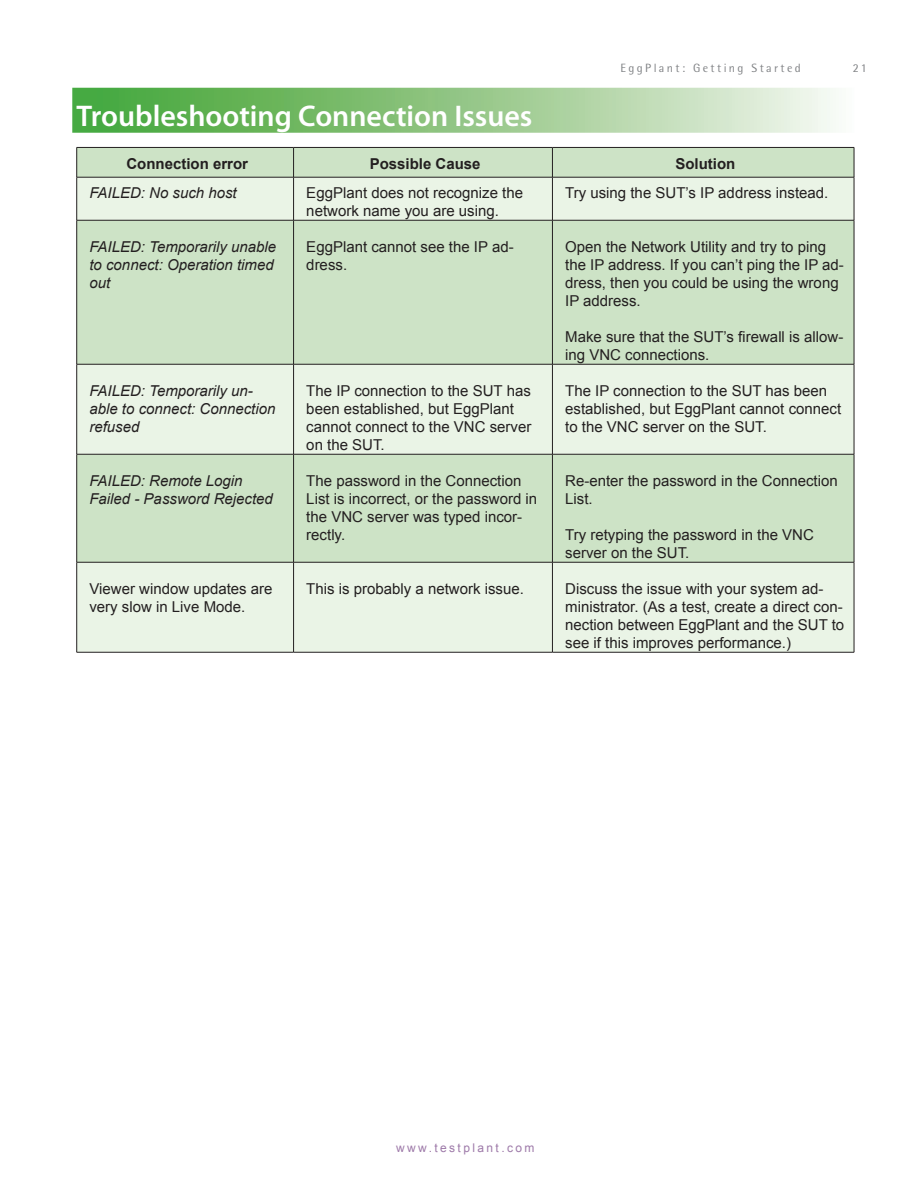
<style>
.page{position:relative;width:918px;height:1188px;background:#fff}
.page>*{position:absolute;margin:0;border:0;box-sizing:border-box;transform-origin:0 0}
.t1{font:600 30px "Myriad Pro";color:#fff}
.t2{font:15px/18px "Arial";color:#231f20}
.t3{font:italic 15px/18px "Arial";color:#231f20}
.t4{font:700 15px "Arial";color:#231f20}
.t5{font:12px "Rotis Semi Sans";letter-spacing:.2em;color:#808285}
.t6{font:12px "Arial";letter-spacing:.2em;color:#9e7aa9}
</style>
<div class="page">
<svg style="left:72px;top:88px;width:761px;height:45px;background:#95c98a"></svg>
<div style="left:77px;top:178px;width:777px;height:474px;background:#eaf4e6"></div>
<svg style="left:77px;top:221px;width:777px;height:341px;background:#d3e6cd"></svg>
<svg style="left:76px;top:147px;width:779px;height:30px;background:#c5d9be"></svg>
<hr style="left:77px;top:177px;width:217px;height:1px;background:#231f20">
<hr style="left:76px;top:177px;width:1px;height:43px;background:#231f20">
<hr style="left:294px;top:177px;width:258px;height:1px;background:#231f20">
<hr style="left:293px;top:177px;width:1px;height:43px;background:#231f20">
<hr style="left:552px;top:177px;width:302px;height:1px;background:#231f20">
<hr style="left:552px;top:177px;width:1px;height:43px;background:#231f20">
<hr style="left:854px;top:177px;width:1px;height:43px;background:#231f20">
<hr style="left:77px;top:220px;width:217px;height:1px;background:#231f20">
<hr style="left:76px;top:220px;width:1px;height:144px;background:#231f20">
<hr style="left:294px;top:220px;width:258px;height:1px;background:#231f20">
<hr style="left:293px;top:220px;width:1px;height:144px;background:#231f20">
<hr style="left:552px;top:220px;width:302px;height:1px;background:#231f20">
<hr style="left:552px;top:220px;width:1px;height:144px;background:#231f20">
<hr style="left:854px;top:220px;width:1px;height:144px;background:#231f20">
<hr style="left:77px;top:364px;width:217px;height:1px;background:#231f20">
<hr style="left:76px;top:364px;width:1px;height:90px;background:#231f20">
<hr style="left:294px;top:364px;width:258px;height:1px;background:#231f20">
<hr style="left:293px;top:364px;width:1px;height:90px;background:#231f20">
<hr style="left:552px;top:364px;width:302px;height:1px;background:#231f20">
<hr style="left:552px;top:364px;width:1px;height:90px;background:#231f20">
<hr style="left:854px;top:364px;width:1px;height:90px;background:#231f20">
<hr style="left:77px;top:454px;width:217px;height:1px;background:#231f20">
<hr style="left:76px;top:454px;width:1px;height:108px;background:#231f20">
<hr style="left:294px;top:454px;width:258px;height:1px;background:#231f20">
<hr style="left:293px;top:454px;width:1px;height:108px;background:#231f20">
<hr style="left:552px;top:454px;width:302px;height:1px;background:#231f20">
<hr style="left:552px;top:454px;width:1px;height:108px;background:#231f20">
<hr style="left:854px;top:454px;width:1px;height:108px;background:#231f20">
<hr style="left:77px;top:562px;width:217px;height:1px;background:#231f20">
<hr style="left:76px;top:562px;width:1px;height:90px;background:#231f20">
<hr style="left:294px;top:562px;width:258px;height:1px;background:#231f20">
<hr style="left:293px;top:562px;width:1px;height:90px;background:#231f20">
<hr style="left:552px;top:562px;width:302px;height:1px;background:#231f20">
<hr style="left:552px;top:562px;width:1px;height:90px;background:#231f20">
<hr style="left:854px;top:562px;width:1px;height:90px;background:#231f20">
<hr style="left:77px;top:652px;width:217px;height:1px;background:#231f20">
<hr style="left:294px;top:652px;width:258px;height:1px;background:#231f20">
<hr style="left:552px;top:652px;width:302px;height:1px;background:#231f20">
<p class="t5" style="left:620px;top:61px;width:182px">EggPlant: Getting Started</p>
<p class="t5" style="left:853px;top:61px;width:15px">21</p>
<h1 class="t1" style="left:77px;top:97px;width:457px">Troubleshooting Connection Issues</h1>
<p class="t4" style="left:126px;top:154px;width:123px">Connection error</p>
<p class="t4" style="left:370px;top:154px;width:112px">Possible Cause</p>
<p class="t4" style="left:675px;top:154px;width:61px">Solution</p>
<p class="t3" style="left:89px;top:184px;width:149px">FAILED: No such host</p>
<p class="t2" style="left:306px;top:184px;width:218px">EggPlant does not recognize the network name you are using.</p>
<p class="t2" style="left:565px;top:184px;width:265px">Try using the SUT’s IP address instead.</p>
<p class="t3" style="left:89px;top:238px;width:188px">FAILED: Temporarily unable to connect: Operation timed out</p>
<p class="t2" style="left:306px;top:238px;width:209px">EggPlant cannot see the IP ad&shy;dress.</p>
<p class="t2" style="left:565px;top:238px;width:280px">Open the Network Utility and try to ping the IP address. If you can’t ping the IP ad&shy;dress, then you could be using the wrong<br>IP address.</p>
<p class="t2" style="left:565px;top:328px;width:280px">Make sure that the SUT’s firewall is allow&shy;ing VNC connections.</p>
<p class="t3" style="left:89px;top:382px;width:187px">FAILED: Temporarily un&shy;able to connect: Connection refused</p>
<p class="t2" style="left:306px;top:382px;width:227px">The IP connection to the SUT has been established, but EggPlant cannot connect to the VNC server on the SUT.</p>
<p class="t2" style="left:565px;top:382px;width:277px">The IP connection to the SUT has been established, but EggPlant cannot connect to the VNC server on the SUT.</p>
<p class="t3" style="left:89px;top:472px;width:185px">FAILED: Remote Login<br>Failed - Password Rejected</p>
<p class="t2" style="left:306px;top:472px;width:232px">The password in the Connection<br>List is incorrect, or the password in the VNC server was typed incor&shy;rectly.</p>
<p class="t2" style="left:565px;top:472px;width:274px">Re-enter the password in the Connection<br>List.</p>
<p class="t2" style="left:565px;top:526px;width:250px">Try retyping the password in the VNC server on the SUT.</p>
<p class="t2" style="left:89px;top:580px;width:185px">Viewer window updates are very slow in Live Mode.</p>
<p class="t2" style="left:306px;top:580px;width:219px">This is probably a network issue.</p>
<p class="t2" style="left:565px;top:580px;width:281px">Discuss the issue with your system ad&shy;ministrator. (As a test, create a direct con&shy;nection between EggPlant and the SUT to see if this improves performance.)</p>
<p class="t6" style="left:396px;top:1140px;width:140px">www.testplant.com</p>
</div>
